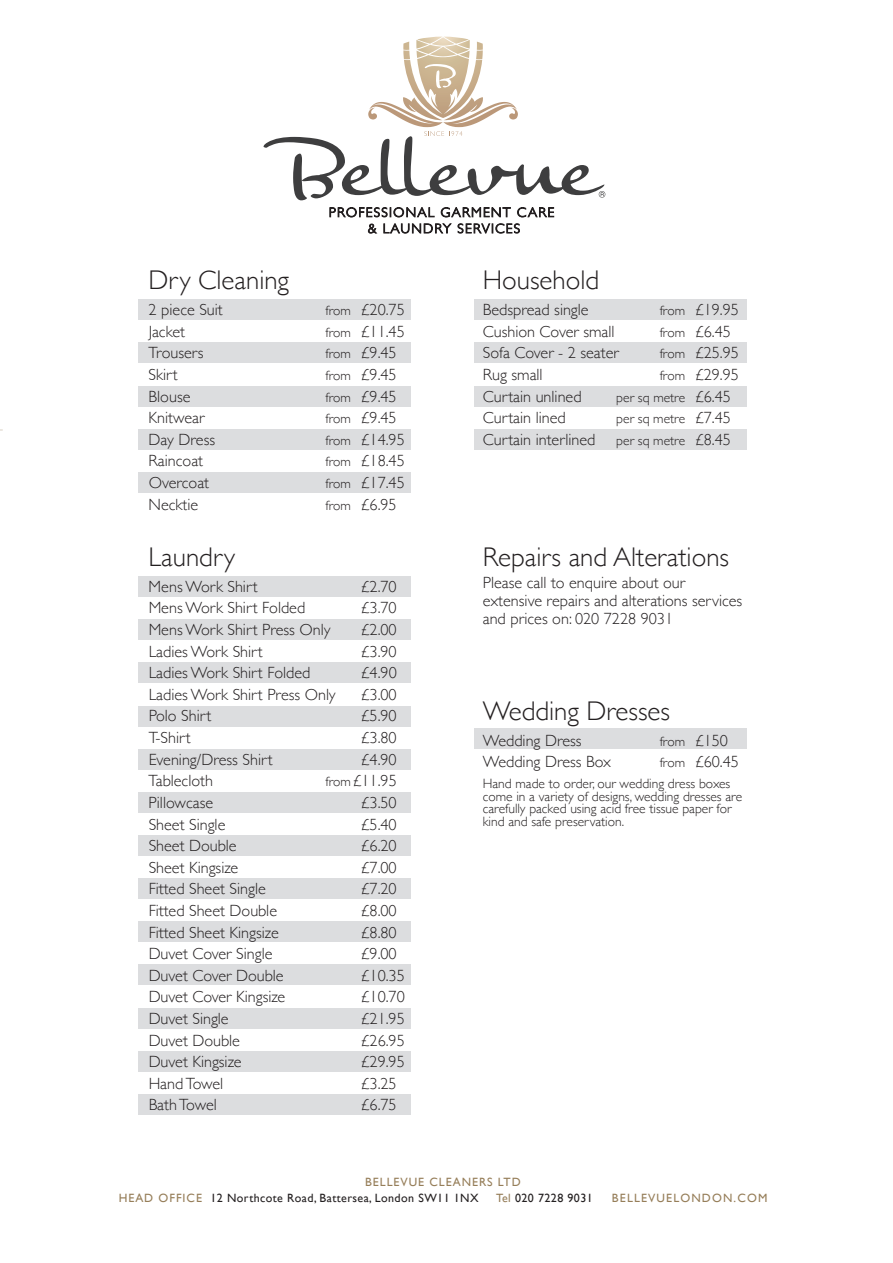
<style>
.page{position:relative;width:893px;height:1263px;background:#fff}
.page>*{position:absolute;margin:0;border:0;box-sizing:border-box;transform-origin:0 0}
.t1{font:300 27px "Gill Sans";color:#231f20}
.t2{font:300 16.2px/18px "Gill Sans";color:#231f20}
.t3{font:300 13.5px/12.8px "Gill Sans";color:#231f20}
.t4{font:12px/16.5px "Gill Sans";letter-spacing:.035em;color:#231f20}
.t5{font:12px "Gill Sans";letter-spacing:.095em;color:#967e59}
.s1{font-size:13.5px}
.s2{font-size:16.2px}
.s3{color:#967e59}
</style>
<div class="page">
<svg style="left:263px;top:37px;width:342px;height:163px"></svg>
<svg style="left:329px;top:207px;width:106px;height:10px"></svg>
<svg style="left:441px;top:207px;width:70px;height:10px"></svg>
<svg style="left:517px;top:207px;width:37px;height:10px"></svg>
<svg style="left:368px;top:224px;width:9px;height:10px"></svg>
<svg style="left:383px;top:223px;width:69px;height:11px"></svg>
<svg style="left:458px;top:223px;width:62px;height:11px"></svg>
<div style="left:138px;top:300px;width:273px;height:20px;background:#dcdddf"></div>
<div style="left:475px;top:300px;width:272px;height:20px;background:#dcdddf"></div>
<div style="left:475px;top:343px;width:272px;height:20px;background:#dcdddf"></div>
<div style="left:475px;top:386px;width:272px;height:20px;background:#dcdddf"></div>
<div style="left:475px;top:429px;width:272px;height:20px;background:#dcdddf"></div>
<div style="left:475px;top:728px;width:272px;height:21px;background:#dcdddf"></div>
<div style="left:138px;top:343px;width:273px;height:20px;background:#dcdddf"></div>
<div style="left:138px;top:386px;width:273px;height:20px;background:#dcdddf"></div>
<div style="left:138px;top:429px;width:273px;height:20px;background:#dcdddf"></div>
<div style="left:138px;top:472px;width:273px;height:21px;background:#dcdddf"></div>
<div style="left:138px;top:576px;width:273px;height:21px;background:#dcdddf"></div>
<div style="left:138px;top:620px;width:273px;height:20px;background:#dcdddf"></div>
<div style="left:138px;top:663px;width:273px;height:20px;background:#dcdddf"></div>
<div style="left:138px;top:706px;width:273px;height:20px;background:#dcdddf"></div>
<div style="left:138px;top:749px;width:273px;height:20px;background:#dcdddf"></div>
<div style="left:138px;top:792px;width:273px;height:21px;background:#dcdddf"></div>
<div style="left:138px;top:836px;width:273px;height:20px;background:#dcdddf"></div>
<div style="left:138px;top:921px;width:273px;height:21px;background:#dcdddf"></div>
<div style="left:138px;top:965px;width:273px;height:20px;background:#dcdddf"></div>
<div style="left:138px;top:1008px;width:273px;height:20px;background:#dcdddf"></div>
<div style="left:138px;top:1051px;width:273px;height:20px;background:#dcdddf"></div>
<div style="left:138px;top:1094px;width:273px;height:20px;background:#dcdddf"></div>
<div style="left:138px;top:879px;width:273px;height:20px;background:#dcdddf"></div>
<h1 class="t1" style="left:149px;top:259px;width:142px">Dry Cleaning</h1>
<p class="t2" style="left:149px;top:300px;width:76px">2 piece Suit</p>
<p class="t2" style="left:325px;top:300px;width:81px"><span class="s1">from</span> £20.75</p>
<p class="t2" style="left:149px;top:322px;width:38px">Jacket</p>
<p class="t2" style="left:325px;top:322px;width:81px"><span class="s1">from</span> £11.45</p>
<p class="t2" style="left:149px;top:343px;width:57px">Trousers</p>
<p class="t2" style="left:325px;top:343px;width:73px"><span class="s1">from</span> £9.45</p>
<p class="t2" style="left:149px;top:365px;width:31px">Skirt</p>
<p class="t2" style="left:325px;top:365px;width:73px"><span class="s1">from</span> £9.45</p>
<p class="t2" style="left:149px;top:386px;width:43px">Blouse</p>
<p class="t2" style="left:325px;top:386px;width:73px"><span class="s1">from</span> £9.45</p>
<p class="t2" style="left:149px;top:408px;width:57px">Knitwear</p>
<p class="t2" style="left:325px;top:408px;width:73px"><span class="s1">from</span> £9.45</p>
<p class="t2" style="left:149px;top:430px;width:68px">Day Dress</p>
<p class="t2" style="left:325px;top:430px;width:81px"><span class="s1">from</span> £14.95</p>
<p class="t2" style="left:149px;top:451px;width:56px">Raincoat</p>
<p class="t2" style="left:325px;top:451px;width:81px"><span class="s1">from</span> £18.45</p>
<p class="t2" style="left:149px;top:473px;width:62px">Overcoat</p>
<p class="t2" style="left:325px;top:473px;width:81px"><span class="s1">from</span> £17.45</p>
<p class="t2" style="left:149px;top:494px;width:51px">Necktie</p>
<p class="t2" style="left:325px;top:494px;width:73px"><span class="s1">from</span> £6.95</p>
<h1 class="t1" style="left:149px;top:536px;width:88px">Laundry</h1>
<p class="t2" style="left:149px;top:577px;width:110px">Mens Work Shirt</p>
<p class="t2" style="left:361px;top:577px;width:38px">£2.70</p>
<p class="t2" style="left:149px;top:598px;width:158px">Mens Work Shirt Folded</p>
<p class="t2" style="left:361px;top:598px;width:38px">£3.70</p>
<p class="t2" style="left:149px;top:620px;width:183px">Mens Work Shirt Press Only</p>
<p class="t2" style="left:361px;top:620px;width:38px">£2.00</p>
<p class="t2" style="left:149px;top:642px;width:116px">Ladies Work Shirt</p>
<p class="t2" style="left:361px;top:642px;width:38px">£3.90</p>
<p class="t2" style="left:149px;top:663px;width:163px">Ladies Work Shirt Folded</p>
<p class="t2" style="left:361px;top:663px;width:38px">£4.90</p>
<p class="t2" style="left:149px;top:685px;width:188px">Ladies Work Shirt Press Only</p>
<p class="t2" style="left:361px;top:685px;width:38px">£3.00</p>
<p class="t2" style="left:149px;top:706px;width:64px">Polo Shirt</p>
<p class="t2" style="left:361px;top:706px;width:38px">£5.90</p>
<p class="t2" style="left:149px;top:728px;width:44px">T-Shirt</p>
<p class="t2" style="left:361px;top:728px;width:38px">£3.80</p>
<p class="t2" style="left:149px;top:750px;width:126px">Evening/Dress Shirt</p>
<p class="t2" style="left:361px;top:750px;width:38px">£4.90</p>
<p class="t2" style="left:149px;top:771px;width:66px">Tablecloth</p>
<p class="t2" style="left:325px;top:771px;width:73px"><span class="s1">from</span>£11.95</p>
<p class="t2" style="left:149px;top:793px;width:66px">Pillowcase</p>
<p class="t2" style="left:361px;top:793px;width:38px">£3.50</p>
<p class="t2" style="left:149px;top:814px;width:78px">Sheet Single</p>
<p class="t2" style="left:361px;top:814px;width:38px">£5.40</p>
<p class="t2" style="left:149px;top:836px;width:89px">Sheet Double</p>
<p class="t2" style="left:361px;top:836px;width:38px">£6.20</p>
<p class="t2" style="left:149px;top:858px;width:91px">Sheet Kingsize</p>
<p class="t2" style="left:361px;top:858px;width:38px">£7.00</p>
<p class="t2" style="left:149px;top:879px;width:119px">Fitted Sheet Single</p>
<p class="t2" style="left:361px;top:879px;width:38px">£7.20</p>
<p class="t2" style="left:149px;top:901px;width:130px">Fitted Sheet Double</p>
<p class="t2" style="left:361px;top:901px;width:38px">£8.00</p>
<p class="t2" style="left:149px;top:922px;width:132px">Fitted Sheet Kingsize</p>
<p class="t2" style="left:361px;top:922px;width:38px">£8.80</p>
<p class="t2" style="left:149px;top:944px;width:125px">Duvet Cover Single</p>
<p class="t2" style="left:361px;top:944px;width:38px">£9.00</p>
<p class="t2" style="left:149px;top:966px;width:137px">Duvet Cover Double</p>
<p class="t2" style="left:361px;top:966px;width:46px">£10.35</p>
<p class="t2" style="left:149px;top:987px;width:138px">Duvet Cover Kingsize</p>
<p class="t2" style="left:361px;top:987px;width:46px">£10.70</p>
<p class="t2" style="left:149px;top:1009px;width:82px">Duvet Single</p>
<p class="t2" style="left:361px;top:1009px;width:46px">£21.95</p>
<p class="t2" style="left:149px;top:1030px;width:93px">Duvet Double</p>
<p class="t2" style="left:361px;top:1030px;width:46px">£26.95</p>
<p class="t2" style="left:149px;top:1052px;width:94px">Duvet Kingsize</p>
<p class="t2" style="left:361px;top:1052px;width:46px">£29.95</p>
<p class="t2" style="left:149px;top:1074px;width:76px">Hand Towel</p>
<p class="t2" style="left:361px;top:1074px;width:38px">£3.25</p>
<p class="t2" style="left:149px;top:1095px;width:70px">Bath Towel</p>
<p class="t2" style="left:361px;top:1095px;width:38px">£6.75</p>
<h1 class="t1" style="left:483px;top:259px;width:118px">Household</h1>
<p class="t2" style="left:483px;top:300px;width:107px">Bedspread single</p>
<p class="t2" style="left:660px;top:300px;width:81px"><span class="s1">from</span> £19.95</p>
<p class="t2" style="left:483px;top:322px;width:133px">Cushion Cover small</p>
<p class="t2" style="left:660px;top:322px;width:73px"><span class="s1">from</span> £6.45</p>
<p class="t2" style="left:483px;top:343px;width:138px">Sofa Cover - 2 seater</p>
<p class="t2" style="left:660px;top:343px;width:81px"><span class="s1">from</span> £25.95</p>
<p class="t2" style="left:483px;top:365px;width:61px">Rug small</p>
<p class="t2" style="left:660px;top:365px;width:81px"><span class="s1">from</span> £29.95</p>
<p class="t2" style="left:483px;top:386px;width:100px">Curtain unlined</p>
<p class="t3" style="left:616px;top:390px;width:116px">per sq metre <span class="s2">£6.45</span></p>
<p class="t2" style="left:483px;top:408px;width:84px">Curtain lined</p>
<p class="t3" style="left:616px;top:412px;width:116px">per sq metre <span class="s2">£7.45</span></p>
<p class="t2" style="left:483px;top:430px;width:114px">Curtain interlined</p>
<p class="t3" style="left:616px;top:433px;width:116px">per sq metre <span class="s2">£8.45</span></p>
<h1 class="t1" style="left:483px;top:536px;width:248px">Repairs and Alterations</h1>
<p class="t2" style="left:483px;top:573px;width:261px">Please call to enquire about our extensive repairs and alterations services and prices on: 020 7228 9031</p>
<h1 class="t1" style="left:483px;top:690px;width:189px">Wedding Dresses</h1>
<p class="t2" style="left:483px;top:731px;width:100px">Wedding Dress</p>
<p class="t3" style="left:660px;top:734px;width:70px">from <span class="s2">£150</span></p>
<p class="t2" style="left:483px;top:752px;width:130px">Wedding Dress Box</p>
<p class="t2" style="left:660px;top:752px;width:81px"><span class="s1">from</span> £60.45</p>
<p class="t3" style="left:483px;top:776px;width:261px">Hand made to order, our wedding dress boxes come in a variety of designs, wedding dresses are carefully packed using acid free tissue paper for kind and safe preservation.</p>
<p class="t4" style="left:119px;top:1173px;width:404px;text-indent:247px"><span class="s3">BELLEVUE CLEANERS LTD<br>HEAD OFFICE</span> 12 Northcote Road, Battersea, London SW11 1NX</p>
<p class="t4" style="left:496px;top:1190px;width:98px"><span class="s3">Tel</span> 020 7228 9031</p>
<p class="t5" style="left:612px;top:1191px;width:157px">BELLEVUELONDON.COM</p>
</div>
